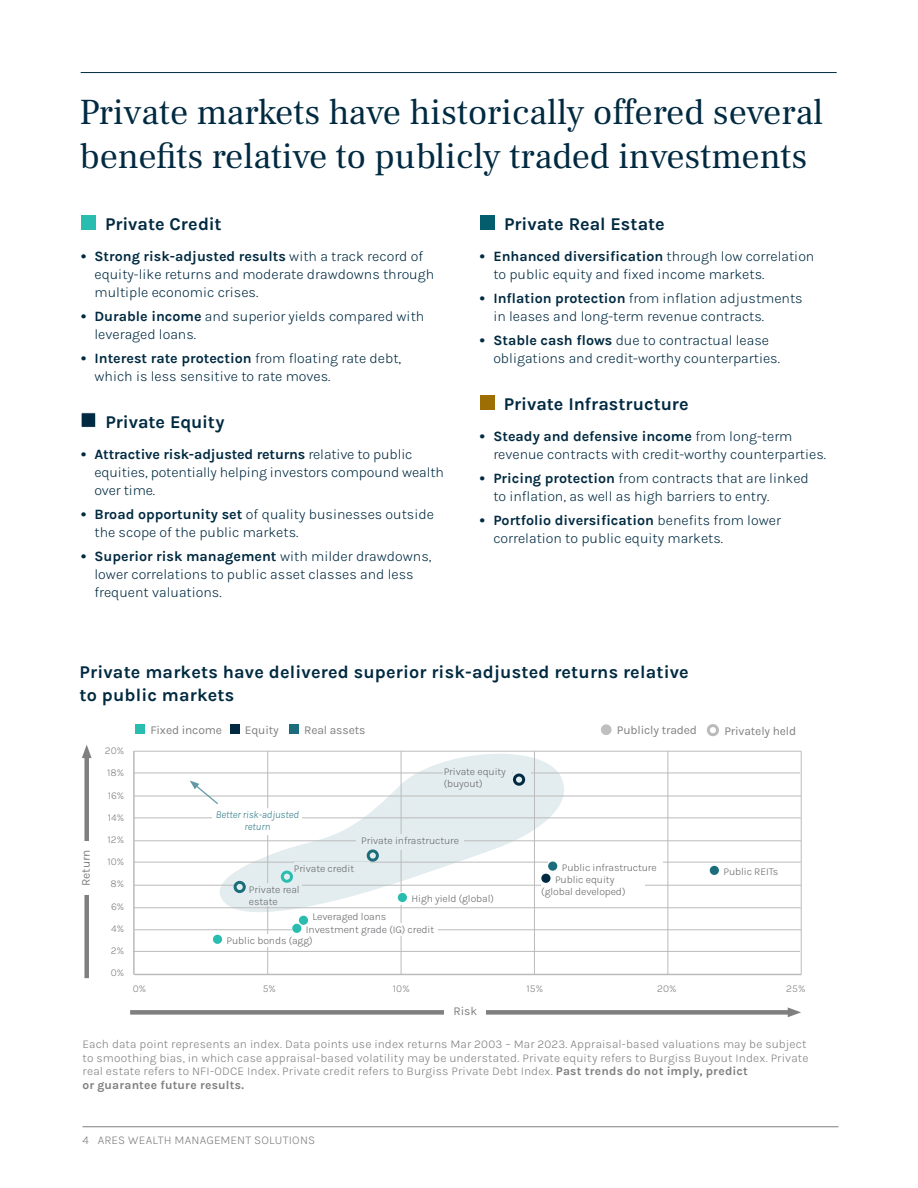
<style>
.page{position:relative;width:918px;height:1188px;background:#fff}
.page>*{position:absolute;margin:0;border:0;box-sizing:border-box;transform-origin:0 0}
.t1{font:36px/43.5px "Frank Ruhl Libre";color:#002a41}
.t2{font:700 18px/22.5px "Karla";letter-spacing:.01em;color:#002a41}
.t3{font:300 14.25px/18px "Karla";color:#002a41}
.t4{font:300 12px/13.5px "Karla";letter-spacing:.01em;color:#7f7f7f}
.t5{font:12px "Karla";letter-spacing:-.01em;color:#7f7f7f}
.t6{font:300 10.5px/12px "Karla";letter-spacing:-.01em;color:#67686b}
.t7{font:300 10.5px/22.2px "Karla";color:#7f7f7f;text-align:center}
.t8{font:italic 300 10.5px/12px "Karla";letter-spacing:-.01em;color:#2b7784;text-align:center}
.s1{font-weight:700}
</style>
<div class="page">
<svg style="left:215px;top:750px;width:362px;height:170px"></svg>
<hr style="left:134px;top:751px;width:667px;height:1px;background:#bbb">
<hr style="left:134px;top:885px;width:667px;height:1px;background:#bbb">
<hr style="left:134px;top:796px;width:667px;height:1px;background:#bbb">
<hr style="left:134px;top:930px;width:667px;height:1px;background:#bbb">
<hr style="left:134px;top:841px;width:667px;height:1px;background:#bbb">
<hr style="left:134px;top:974px;width:667px;height:1px;background:#bbb">
<hr style="left:133px;top:751px;width:2px;height:223px;background:#bbb">
<hr style="left:668px;top:751px;width:1px;height:224px;background:#bbb">
<hr style="left:401px;top:751px;width:1px;height:224px;background:#bbb">
<hr style="left:801px;top:751px;width:1px;height:224px;background:#bbb">
<hr style="left:534px;top:751px;width:1px;height:224px;background:#bbb">
<hr style="left:267px;top:751px;width:1px;height:224px;background:#bbb">
<hr style="left:133px;top:773px;width:667px;height:1px;background:#bbb">
<hr style="left:134px;top:818px;width:667px;height:1px;background:#bbb">
<hr style="left:134px;top:862px;width:667px;height:1px;background:#bbb">
<hr style="left:134px;top:908px;width:667px;height:1px;background:#bbb">
<hr style="left:133px;top:951px;width:667px;height:1px;background:#bbb">
<div style="left:213px;top:934px;width:120px;height:13px;background:#fff"></div>
<div style="left:213px;top:935px;width:9px;height:9px;background:#29bdb0;border-radius:50%"></div>
<div style="left:292px;top:923px;width:146px;height:12px;background:#fff"></div>
<div style="left:292px;top:924px;width:9px;height:9px;background:#29bdb0;border-radius:50%"></div>
<div style="left:299px;top:916px;width:9px;height:9px;background:#29bdb0;border-radius:50%"></div>
<div style="left:398px;top:892px;width:117px;height:13px;background:#fff"></div>
<div style="left:398px;top:893px;width:9px;height:9px;background:#29bdb0;border-radius:50%"></div>
<div style="left:234px;top:879px;width:23px;height:16px;background:#e3edef"></div>
<div style="left:234px;top:881px;width:12px;height:12px;border:3px solid #1c6d7c;border-radius:50%"></div>
<div style="left:249px;top:884px;width:53px;height:22px;background:#e3edef"></div>
<div style="left:281px;top:869px;width:92px;height:15px;background:#e3edef"></div>
<div style="left:281px;top:871px;width:12px;height:12px;border:3px solid #29bdb0;border-radius:50%"></div>
<div style="left:294px;top:862px;width:76px;height:16px;background:#e3edef"></div>
<div style="left:357px;top:834px;width:107px;height:16px;background:#e3edef"></div>
<div style="left:513px;top:772px;width:18px;height:20px;background:#e3edef"></div>
<div style="left:513px;top:774px;width:12px;height:12px;border:3px solid #002a41;border-radius:50%"></div>
<div style="left:548px;top:861px;width:115px;height:17px;background:#fff"></div>
<div style="left:548px;top:862px;width:9px;height:9px;background:#1c6d7c;border-radius:50%"></div>
<div style="left:541px;top:873px;width:104px;height:27px;background:#fff"></div>
<div style="left:541px;top:874px;width:10px;height:9px;background:#002a41;border-radius:50%"></div>
<div style="left:710px;top:866px;width:9px;height:9px;background:#1c6d7c;border-radius:50%"></div>
<div style="left:602px;top:725px;width:9px;height:9px;background:#bfbfbf;border-radius:50%"></div>
<div style="left:601px;top:724px;width:11px;height:11px;border:2px solid #bfbfbf;border-radius:50%"></div>
<div style="left:136px;top:724px;width:9px;height:10px;background:#29bdb0"></div>
<div style="left:230px;top:724px;width:9px;height:10px;background:#002a41"></div>
<div style="left:290px;top:724px;width:9px;height:10px;background:#1c6d7c"></div>
<div style="left:707px;top:724px;width:12px;height:12px;border:3px solid #bbb;border-radius:50%"></div>
<div style="left:81px;top:215px;width:15px;height:15px;background:#29bdb0"></div>
<div style="left:81px;top:413px;width:15px;height:15px;background:#002a41;border:1px solid #fff"></div>
<div style="left:480px;top:215px;width:15px;height:15px;background:#035d6d"></div>
<div style="left:480px;top:395px;width:15px;height:15px;background:#9c6e03"></div>
<hr style="left:81px;top:72px;width:756px;height:1px;background:#002a41">
<div style="left:130px;top:1010px;width:662px;height:5px;background:#7f7f7f"></div>
<svg style="left:788px;top:1007px;width:13px;height:10px"></svg>
<div style="left:84px;top:754px;width:5px;height:224px;background:#7f7f7f"></div>
<svg style="left:82px;top:745px;width:10px;height:13px"></svg>
<div style="left:445px;top:1003px;width:41px;height:19px;background:#fff"></div>
<div style="left:77px;top:842px;width:23px;height:53px;background:#fff"></div>
<svg style="left:190px;top:780px;width:30px;height:26px"></svg>
<div style="left:213px;top:809px;width:89px;height:26px;background:#fff"></div>
<div style="left:444px;top:766px;width:68px;height:26px;background:#e3edef"></div>
<div style="left:367px;top:849px;width:12px;height:13px;border:3px solid #1c6d7c;border-radius:50%"></div>
<hr style="left:82px;top:1127px;width:756px;height:1px;background:#7f7f7f">
<h1 class="t1" style="left:80px;top:91px;width:745px">Private markets have historically offered several benefits relative to publicly traded investments</h1>
<p class="t2" style="left:105px;top:212px;width:118px">Private Credit</p>
<p class="t3" style="left:94px;top:247px;width:341px;text-indent:-13px"><span class="s1">• Strong risk-adjusted results</span> with a track record of equity-like returns and moderate drawdowns through multiple economic crises.</p>
<p class="t3" style="left:94px;top:307px;width:331px;text-indent:-13px"><span class="s1">• Durable income</span> and superior yields compared with leveraged loans.</p>
<p class="t3" style="left:94px;top:349px;width:308px;text-indent:-13px"><span class="s1">• Interest rate protection</span> from floating rate debt, which is less sensitive to rate moves.</p>
<p class="t2" style="left:106px;top:410px;width:120px">Private Equity</p>
<p class="t3" style="left:94px;top:445px;width:351px;text-indent:-13px"><span class="s1">• Attractive risk-adjusted returns</span> relative to public equities, potentially helping investors compound wealth over time.</p>
<p class="t3" style="left:94px;top:505px;width:341px;text-indent:-13px"><span class="s1">• Broad opportunity set</span> of quality businesses outside the scope of the public markets.</p>
<p class="t3" style="left:94px;top:547px;width:339px;text-indent:-13px"><span class="s1">• Superior risk management</span> with milder drawdowns, lower correlations to public asset classes and less frequent valuations.</p>
<p class="t2" style="left:504px;top:212px;width:162px">Private Real Estate</p>
<p class="t3" style="left:493px;top:247px;width:323px;text-indent:-13px"><span class="s1">• Enhanced diversification</span> through low correlation to public equity and fixed income markets.</p>
<p class="t3" style="left:493px;top:289px;width:311px;text-indent:-13px"><span class="s1">• Inflation protection</span> from inflation adjustments in leases and long-term revenue contracts.</p>
<p class="t3" style="left:493px;top:331px;width:288px;text-indent:-13px"><span class="s1">• Stable cash flows</span> due to contractual lease obligations and credit-worthy counterparties.</p>
<p class="t2" style="left:504px;top:392px;width:186px">Private Infrastructure</p>
<p class="t3" style="left:493px;top:427px;width:334px;text-indent:-13px"><span class="s1">• Steady and defensive income</span> from long-term revenue contracts with credit-worthy counterparties.</p>
<p class="t3" style="left:493px;top:469px;width:317px;text-indent:-13px"><span class="s1">• Pricing protection</span> from contracts that are linked to inflation, as well as high barriers to entry.</p>
<p class="t3" style="left:493px;top:511px;width:289px;text-indent:-13px"><span class="s1">• Portfolio diversification</span> benefits from lower correlation to public equity markets.</p>
<p class="t2" style="left:80px;top:660px;width:611px">Private markets have delivered superior risk-adjusted returns relative to public markets</p>
<p class="t5" style="left:78px;top:886px;width:38px;rotate:-90deg">Return</p>
<p class="t7" style="left:105px;top:739px;width:21px">20%<br>18%<br>16%<br>14%<br>12%<br>10%<br>8%<br>6%<br>4%<br>2%<br>0%</p>
<p class="t5" style="left:150px;top:722px;width:73px">Fixed income</p>
<p class="t5" style="left:245px;top:722px;width:36px">Equity</p>
<p class="t5" style="left:304px;top:722px;width:63px">Real assets</p>
<p class="t5" style="left:617px;top:722px;width:82px">Publicly traded</p>
<p class="t5" style="left:724px;top:723px;width:73px">Privately held</p>
<p class="t6" style="left:444px;top:766px;width:64px">Private equity (buyout)</p>
<p class="t8" style="left:216px;top:808px;width:85px">Better risk-adjusted return</p>
<p class="t6" style="left:294px;top:862px;width:62px">Private credit</p>
<p class="t6" style="left:249px;top:883px;width:52px">Private real estate</p>
<p class="t6" style="left:361px;top:834px;width:99px">Private infrastructure</p>
<p class="t6" style="left:411px;top:892px;width:84px">High yield (global)</p>
<p class="t6" style="left:313px;top:911px;width:75px">Leveraged loans</p>
<p class="t6" style="left:306px;top:923px;width:130px">Investment grade (IG) credit</p>
<p class="t6" style="left:227px;top:934px;width:88px">Public bonds (agg)</p>
<p class="t6" style="left:562px;top:861px;width:96px">Public infrastructure</p>
<p class="t6" style="left:555px;top:873px;width:61px">Public equity</p>
<p class="t6" style="left:541px;top:885px;width:86px">(global developed)</p>
<p class="t6" style="left:723px;top:865px;width:56px">Public REITs</p>
<p class="t7" style="left:133px;top:977px;width:15px">0%</p>
<p class="t7" style="left:263px;top:977px;width:15px">5%</p>
<p class="t7" style="left:393px;top:977px;width:18px">10%</p>
<p class="t7" style="left:527px;top:977px;width:18px">15%</p>
<p class="t7" style="left:657px;top:977px;width:21px">20%</p>
<p class="t7" style="left:786px;top:977px;width:21px">25%</p>
<p class="t5" style="left:454px;top:1004px;width:25px">Risk</p>
<p class="t4" style="left:82px;top:1037px;width:727px">Each data point represents an index. Data points use index returns Mar 2003 – Mar 2023. Appraisal-based valuations may be subject to smoothing bias, in which case appraisal-based volatility may be understated. Private equity refers to Burgiss Buyout Index. Private real estate refers to NFI-ODCE Index. Private credit refers to Burgiss Private Debt Index. <span class="s1">Past trends do not imply, predict<br>or guarantee future results.</span></p>
<p class="t4" style="left:82px;top:1133px;width:234px">4 ARES WEALTH MANAGEMENT SOLUTIONS</p>
</div>
